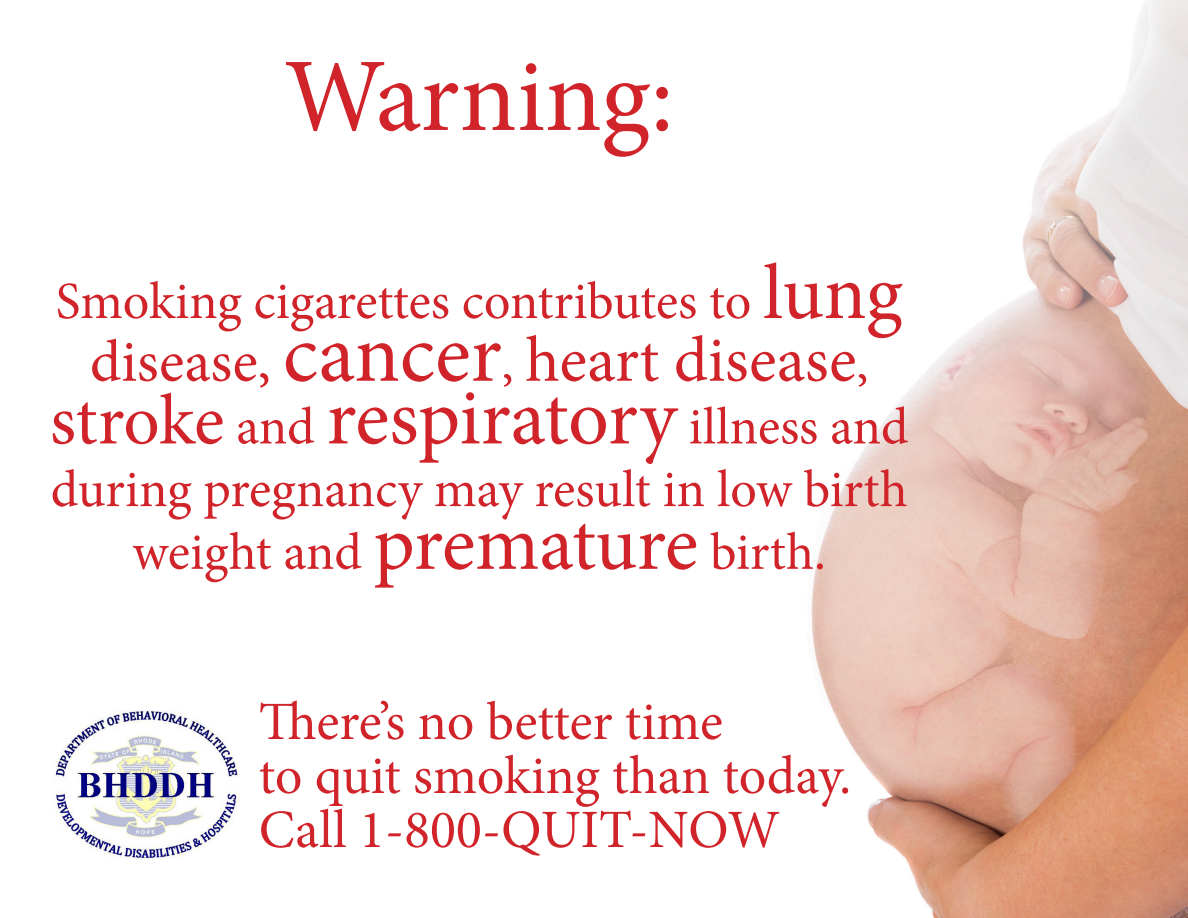
<style>
.page{position:relative;width:1188px;height:918px;background:#fff}
.page>*{position:absolute;margin:0;border:0;box-sizing:border-box;transform-origin:0 0}
.t1{font:104.55px "Minion Pro";letter-spacing:-.005em;color:#d1232a}
.t2{font:64.5px "Minion Pro";letter-spacing:.005em;color:#d1232a}
.t3{font:54px "Minion Pro";color:#d1232a}
.t4{font:52.2px/62.7px "Minion Pro";letter-spacing:-.005em;color:#d1232a;text-align:center}
.s1{font-size:78.3px}
.s2{font-size:59.25px}
.s3{font-size:83.55px}
.s4{font-size:52.2px}
.s5{font-size:71.4px}
.s6{font-size:80.1px}
</style>
<div class="page">
<img style="left:811px;top:0;width:377px;height:918px">
<img style="left:53px;top:710px;width:187px;height:148px">
<p class="t1" style="left:284px;top:27px;width:391px">Warning:</p>
<p class="t4" style="left:56px;top:270px;width:848px">Smoking cigarettes contributes to <span class="s1">lung</span></p>
<p class="t2" style="left:90px;top:317px;width:780px"><span class="s2">disease,</span> <span class="s3">cancer</span><span class="s4">,</span> heart disease<span class="s4">,</span></p>
<p class="t4" style="left:50px;top:396px;width:860px"><span class="s5">stroke</span> and <span class="s6">respiratory</span> illness and during pregnancy may result in low birth weight and <span class="s1">premature</span> birth.</p>
<p class="t3" style="left:259px;top:686px;width:466px">There’s no better time</p>
<p class="t3" style="left:259px;top:740px;width:594px">to quit smoking than today.</p>
<p class="t3" style="left:259px;top:794px;width:523px">Call 1-800-QUIT-NOW</p>
</div>
